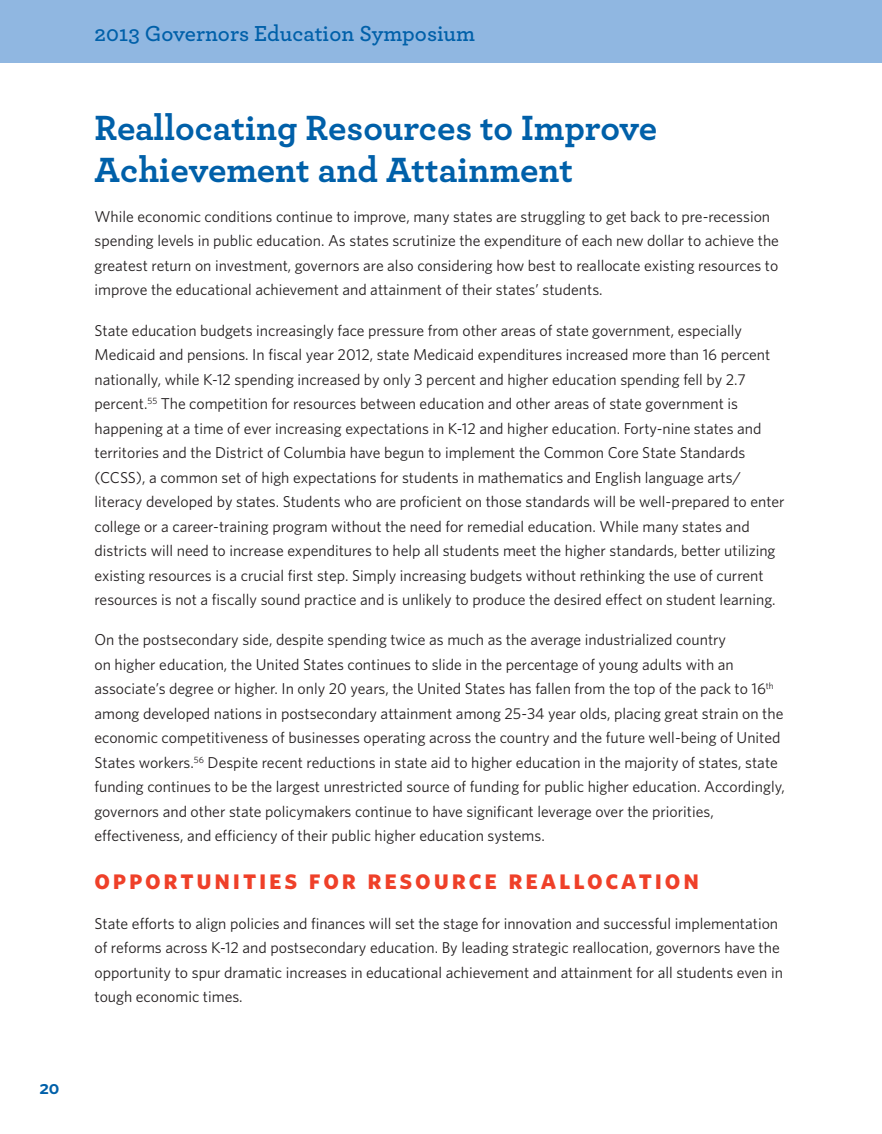
<style>
.page{position:relative;width:882px;height:1134px;background:#fff}
.page>*{position:absolute;margin:0;border:0;box-sizing:border-box;transform-origin:0 0}
.t1{font:700 36.75px/42px "Archer";color:#0060a9}
.t2{font:28px "Whitney HTF Bold SC";letter-spacing:.1em;color:#ef4029}
.t3{font:600 22.75px "Archer";color:#0060a9}
.t4{font:19.25px "Whitney HTF Semi Bold SC";color:#0060a9}
.t5{font:15.75px/24.5px "Whitney HTF";color:#231f20}
</style>
<div class="page">
<div style="left:0;top:0;width:882px;height:63px;background:#90b7e1"></div>
<p class="t4" style="left:39px;top:1076px;width:22px">20</p>
<h3 class="t3" style="left:94px;top:24px;width:382px">2013 Governors Education Symposium</h3>
<h1 class="t1" style="left:94px;top:110px;width:564px">Reallocating Resources to Improve<br>Achievement and Attainment</h1>
<p class="t5" style="left:94px;top:206px;width:686px">While economic conditions continue to improve, many states are struggling to get back to pre-recession spending levels in public education. As states scrutinize the expenditure of each new dollar to achieve the greatest return on investment, governors are also considering how best to reallocate existing resources to improve the educational achievement and attainment of their states’ students.</p>
<p class="t5" style="left:94px;top:320px;width:692px">State education budgets increasingly face pressure from other areas of state government, especially Medicaid and pensions. In fiscal year 2012, state Medicaid expenditures increased more than 16 percent nationally, while K-12 spending increased by only 3 percent and higher education spending fell by 2.7 percent.<sup>55</sup> The competition for resources between education and other areas of state government is happening at a time of ever increasing expectations in K-12 and higher education. Forty-nine states and territories and the District of Columbia have begun to implement the Common Core State Standards (CCSS), a common set of high expectations for students in mathematics and English language arts/ literacy developed by states. Students who are proficient on those standards will be well-prepared to enter college or a career-training program without the need for remedial education. While many states and districts will need to increase expenditures to help all students meet the higher standards, better utilizing existing resources is a crucial first step. Simply increasing budgets without rethinking the use of current resources is not a fiscally sound practice and is unlikely to produce the desired effect on student learning.</p>
<p class="t5" style="left:94px;top:629px;width:692px">On the postsecondary side, despite spending twice as much as the average industrialized country<br>on higher education, the United States continues to slide in the percentage of young adults with an associate’s degree or higher. In only 20 years, the United States has fallen from the top of the pack to 16<sup>th </sup>among developed nations in postsecondary attainment among 25-34 year olds, placing great strain on the economic competitiveness of businesses operating across the country and the future well-being of United States workers.<sup>56</sup> Despite recent reductions in state aid to higher education in the majority of states, state funding continues to be the largest unrestricted source of funding for public higher education. Accordingly, governors and other state policymakers continue to have significant leverage over the priorities, effectiveness, and efficiency of their public higher education systems.</p>
<h2 class="t2" style="left:94px;top:863px;width:606px">opportunities for resource reallocation</h2>
<p class="t5" style="left:94px;top:913px;width:690px">State efforts to align policies and finances will set the stage for innovation and successful implementation of reforms across K-12 and postsecondary education. By leading strategic reallocation, governors have the opportunity to spur dramatic increases in educational achievement and attainment for all students even in tough economic times.</p>
</div>
